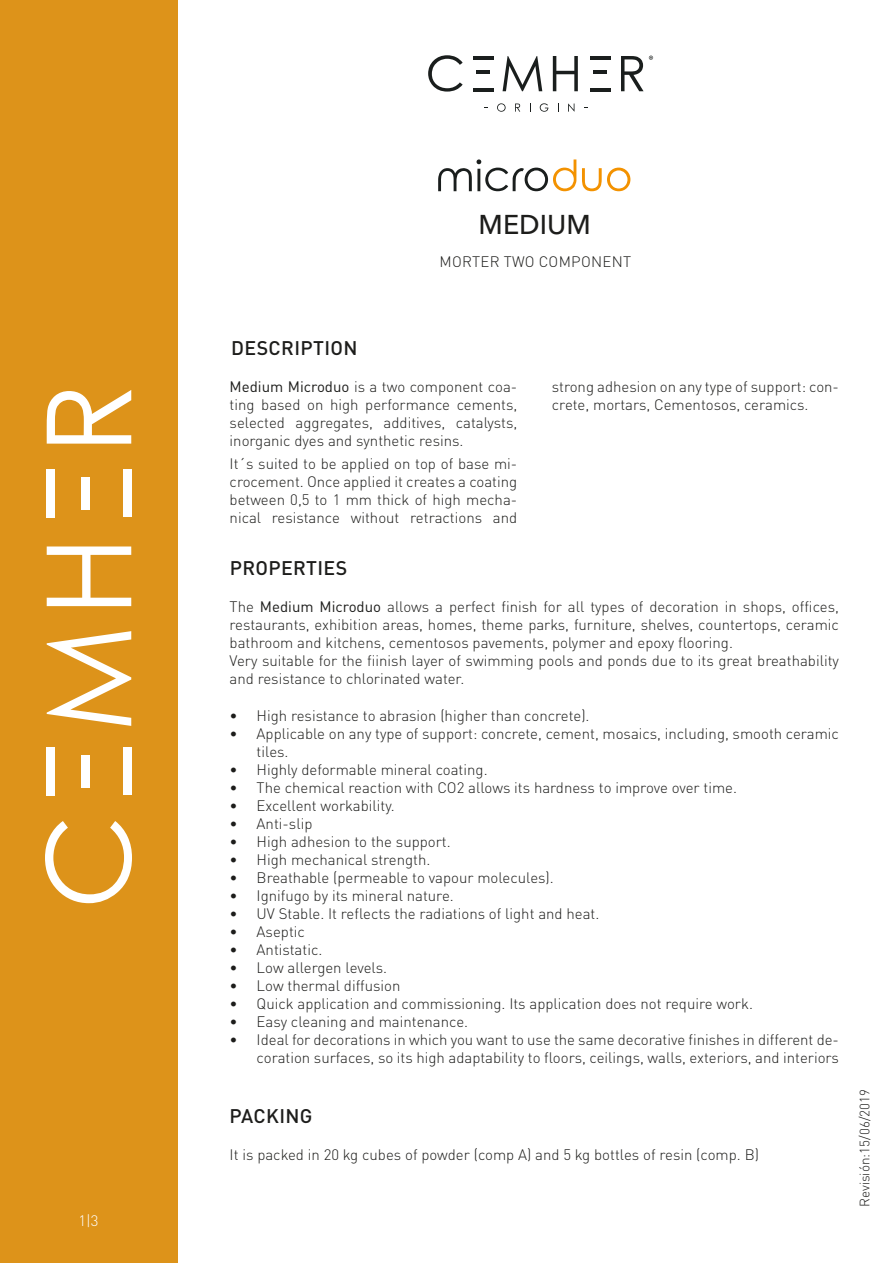
<style>
.page{position:relative;width:893px;height:1263px;background:#fff}
.page>*{position:absolute;margin:0;border:0;box-sizing:border-box;transform-origin:0 0}
.t1{font:500 27px "Avenir Next LT Pro";color:#1d1d1b}
.t2{font:500 19.5px "DIN Pro";letter-spacing:.02em;color:#1d1d1b}
.t3{font:300 15px/18px "DIN Pro";color:#1d1d1b;text-align:justify}
.t4{font:300 15px "DIN Pro";letter-spacing:.02em;color:#1d1d1b}
.t5{font:300 15px "DIN Pro";color:#fff}
.t6{font:300 13.5px "DIN Pro";color:#1d1d1b}
.s1{font-weight:400}
</style>
<div class="page">
<div style="left:0;top:0;width:177px;height:1263px;background:#dd931a"></div>
<div style="left:123px;top:747px;width:8px;height:48px;background:#fff"></div>
<svg style="left:45px;top:821px;width:87px;height:82px"></svg>
<svg style="left:47px;top:631px;width:84px;height:95px"></svg>
<svg style="left:47px;top:546px;width:84px;height:60px"></svg>
<svg style="left:47px;top:390px;width:84px;height:54px"></svg>
<div style="left:47px;top:748px;width:8px;height:48px;background:#fff"></div>
<div style="left:81px;top:756px;width:9px;height:32px;background:#fff"></div>
<div style="left:81px;top:477px;width:9px;height:33px;background:#fff"></div>
<div style="left:47px;top:469px;width:8px;height:48px;background:#fff"></div>
<div style="left:123px;top:469px;width:8px;height:48px;background:#fff"></div>
<svg style="left:438px;top:159px;width:138px;height:32px"></svg>
<svg style="left:582px;top:168px;width:48px;height:23px"></svg>
<svg style="left:497px;top:103px;width:9px;height:9px"></svg>
<svg style="left:515px;top:104px;width:5px;height:8px"></svg>
<svg style="left:540px;top:103px;width:8px;height:9px"></svg>
<svg style="left:568px;top:104px;width:6px;height:8px"></svg>
<hr style="left:474px;top:88px;width:20px;height:3px;background:#1a1e1d">
<svg style="left:428px;top:55px;width:35px;height:37px"></svg>
<svg style="left:503px;top:56px;width:39px;height:35px"></svg>
<svg style="left:553px;top:56px;width:25px;height:35px"></svg>
<svg style="left:621px;top:56px;width:32px;height:35px"></svg>
<hr style="left:473px;top:56px;width:20px;height:3px;background:#1a1e1d">
<hr style="left:476px;top:70px;width:14px;height:4px;background:#1a1e1d">
<hr style="left:593px;top:70px;width:14px;height:4px;background:#1a1e1d">
<hr style="left:590px;top:56px;width:20px;height:3px;background:#1a1e1d">
<hr style="left:590px;top:88px;width:20px;height:3px;background:#1a1e1d">
<p class="t5" style="left:78px;top:1209px;width:22px">1|3</p>
<p class="t1" style="left:479px;top:208px;width:114px">MEDIUM</p>
<p class="t4" style="left:439px;top:250px;width:193px">MORTER TWO COMPONENT</p>
<p class="t2" style="left:231px;top:332px;width:128px">DESCRIPTION</p>
<p class="t3" style="left:230px;top:377px;width:289px"><span class="s1">Medium Microduo</span> is a two component coa&shy;ting based on high performance cements, selected aggregates, additives, catalysts, inorganic dyes and synthetic resins.</p>
<p class="t3" style="left:230px;top:453px;width:289px">It´s suited to be applied on top of base mi&shy;crocement. Once applied it creates a coating between 0,5 to 1 mm thick of high mecha&shy;nical resistance without retractions and</p>
<p class="t2" style="left:230px;top:552px;width:119px">PROPERTIES</p>
<p class="t3" style="left:552px;top:377px;width:289px">strong adhesion on any type of support: con&shy;crete, mortars, Cementosos, ceramics.</p>
<p class="t3" style="left:230px;top:597px;width:611px">The <span class="s1">Medium Microduo</span> allows a perfect finish for all types of decoration in shops, offices, restaurants, exhibition areas, homes, theme parks, furniture, shelves, countertops, ceramic bathroom and kitchens, cementosos pavements, polymer and epoxy flooring.</p>
<p class="t3" style="left:230px;top:651px;width:611px">Very suitable for the fiinish layer of swimming pools and ponds due to its great breathability and resistance to chlorinated water.</p>
<p class="t3" style="left:230px;top:705px;width:361px">• High resistance to abrasion (higher than concrete).</p>
<p class="t3" style="left:257px;top:723px;width:584px;text-indent:-27px">• Applicable on any type of support: concrete, cement, mosaics, including, smooth ceramic tiles.</p>
<p class="t3" style="left:230px;top:759px;width:259px">• Highly deformable mineral coating.</p>
<p class="t3" style="left:230px;top:777px;width:509px">• The chemical reaction with CO2 allows its hardness to improve over time.</p>
<p class="t3" style="left:230px;top:795px;width:167px">• Excellent workability.</p>
<p class="t3" style="left:230px;top:813px;width:84px">• Anti-slip</p>
<p class="t3" style="left:230px;top:831px;width:223px">• High adhesion to the support.</p>
<p class="t3" style="left:230px;top:849px;width:202px">• High mechanical strength.</p>
<p class="t3" style="left:230px;top:867px;width:326px">• Breathable (permeable to vapour molecules).</p>
<p class="t3" style="left:230px;top:885px;width:226px">• Ignifugo by its mineral nature.</p>
<p class="t3" style="left:230px;top:903px;width:371px">• UV Stable. It reflects the radiations of light and heat.</p>
<p class="t3" style="left:230px;top:921px;width:77px">• Aseptic</p>
<p class="t3" style="left:230px;top:939px;width:94px">• Antistatic.</p>
<p class="t3" style="left:230px;top:957px;width:159px">• Low allergen levels.</p>
<p class="t3" style="left:230px;top:975px;width:172px">• Low thermal diffusion</p>
<p class="t3" style="left:230px;top:993px;width:525px">• Quick application and commissioning. Its application does not require work.</p>
<p class="t3" style="left:230px;top:1011px;width:240px">• Easy cleaning and maintenance.</p>
<p class="t3" style="left:230px;top:1029px;width:611px;text-align:right">• Ideal for decorations in which you want to use the same decorative finishes in different de&shy;coration surfaces, so its high adaptability to floors, ceilings, walls, exteriors, and interiors</p>
<p class="t2" style="left:230px;top:1100px;width:84px">PACKING</p>
<p class="t3" style="left:230px;top:1145px;width:531px">It is packed in 20 kg cubes of powder (comp A) and 5 kg bottles of resin (comp. B)</p>
<p class="t6" style="left:854px;top:1207px;width:119px;rotate:-90deg">Revisión:15/06/2019</p>
</div>
